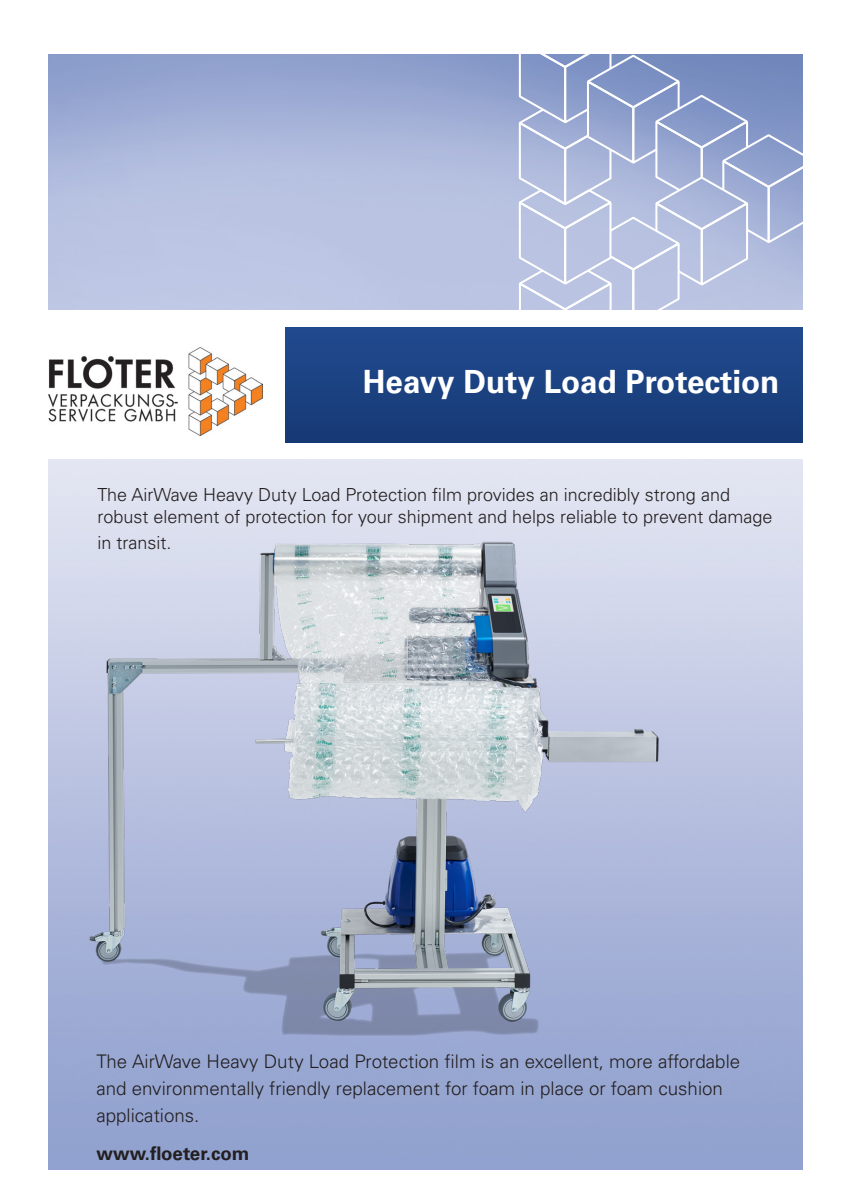
<style>
.page{position:relative;width:851px;height:1202px;background:#fff}
.page>*{position:absolute;margin:0;border:0;box-sizing:border-box;transform-origin:0 0}
.t1{font:700 32px "Univers LT Std";color:#fff}
.t2{font:300 18.8px/27px "Univers LT Std";color:#231f20}
.t3{font:700 18.8px "Univers LT Std";color:#231f20}
.t4{font:300 18px/22px "Univers LT Std";color:#231f20}
</style>
<div class="page">
<svg style="left:518px;top:54px;width:285px;height:256px;background:#a7b4d8"></svg>
<div style="left:285px;top:327px;width:517px;height:115px;background:#1b4282"></div>
<img style="left:48px;top:347px;width:214px;height:88px">
<img style="left:48px;top:505px;width:662px;height:547px">
<p class="t1" style="left:363px;top:363px;width:418px">Heavy Duty Load Protection</p>
<p class="t4" style="left:97px;top:483px;width:676px">The AirWave Heavy Duty Load Protection film provides an incredibly strong and robust element of protection for your shipment and helps reliable to prevent damage</p>
<p class="t4" style="left:97px;top:531px;width:75px">in transit.</p>
<p class="t2" style="left:96px;top:1048px;width:645px">The AirWave Heavy Duty Load Protection film is an excellent, more affordable and environmentally friendly replacement for foam in place or foam cushion applications.</p>
<p class="t3" style="left:96px;top:1142px;width:154px">www.floeter.com</p>
</div>
